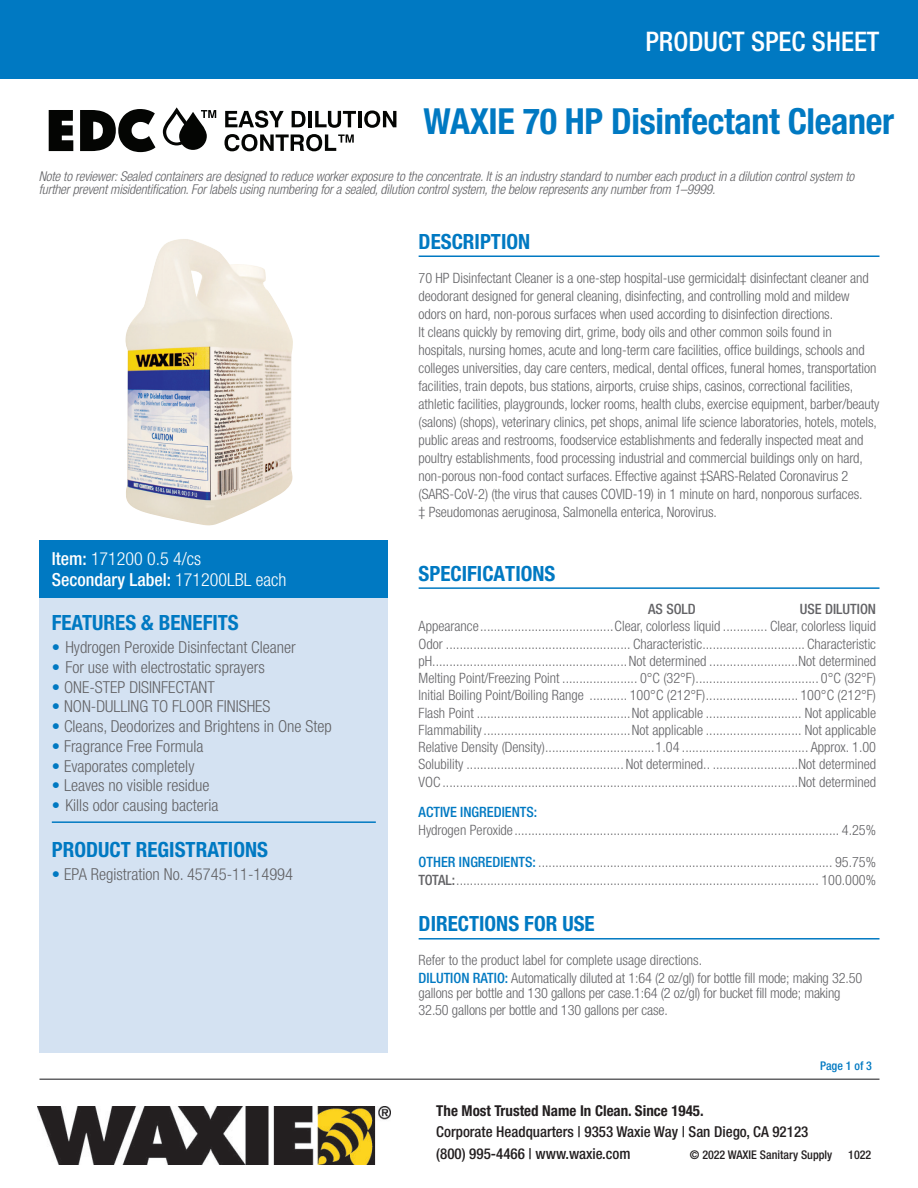
<style>
.page{position:relative;width:918px;height:1188px;background:#fff}
.page>*{position:absolute;margin:0;border:0;box-sizing:border-box;transform-origin:0 0}
.t1{font:700 condensed 36px "Helvetica Neue LT Std";letter-spacing:-.01em;color:#0079c2}
.t2{font:500 condensed 27px "Helvetica Neue LT Std";color:#fff}
.Header_1_-_Underline{font:700 condensed 21px "Helvetica Neue LT Std";color:#0079c2}
.Description{font:500 condensed 18px "Helvetica Neue LT Std";color:#fff}
.Description-2{font:300 condensed 18px "Helvetica Neue LT Std";color:#fff}
.t3{font:300 condensed 16.5px "Helvetica Neue LT Std";color:#636366}
.t4{font:500 condensed 15px/21.6px "Helvetica Neue LT Std";color:#231f20}
.t5{font:700 condensed 15px "Helvetica Neue LT Std";color:#231f20}
.Description-3{font:300 condensed 14.25px/18px "Helvetica Neue LT Std";letter-spacing:-.005em;color:#636366}
.Specs{font:300 condensed 14.25px/17.2px "Helvetica Neue LT Std";color:#636366}
.Specs-2{font:500 condensed 14.25px "Helvetica Neue LT Std";color:#636366}
.Description-4{font:italic 300 condensed 13.5px/13.5px "Helvetica Neue LT Std";letter-spacing:-.01em;color:#636366}
.t6{font:500 condensed 12px "Helvetica Neue LT Std";color:#231f20}
.t7{font:500 condensed 12px "Helvetica Neue LT Std";color:#0079c2}
.s1{font-weight:500}
.s2{font-weight:300}
.s3{color:#0079c2}
.s4{font-weight:500;color:#0079c2}
</style>
<div class="page">
<hr style="left:39px;top:1078px;width:840px;height:2px;background:#636366">
<div style="left:0;top:0;width:918px;height:79px;background:#0079c2"></div>
<img style="left:38px;top:1106px;width:352px;height:58px">
<div style="left:39px;top:541px;width:349px;height:512px;background:#d4e2f2"></div>
<hr style="left:419px;top:256px;width:460px;height:1px;background:#0079c2">
<hr style="left:419px;top:587px;width:460px;height:2px;background:#0079c2">
<hr style="left:419px;top:938px;width:460px;height:2px;background:#0079c2">
<hr style="left:52px;top:821px;width:324px;height:2px;background:#0079c2">
<div style="left:39px;top:541px;width:349px;height:57px;background:#0079c2"></div>
<img style="left:125px;top:239px;width:168px;height:287px">
<svg style="left:49px;top:110px;width:24px;height:41px"></svg>
<svg style="left:80px;top:109px;width:75px;height:43px"></svg>
<svg style="left:179px;top:112px;width:28px;height:38px"></svg>
<svg style="left:163px;top:107px;width:27px;height:38px"></svg>
<svg style="left:201px;top:110px;width:15px;height:8px"></svg>
<svg style="left:225px;top:110px;width:59px;height:18px"></svg>
<svg style="left:292px;top:111px;width:14px;height:16px"></svg>
<hr style="left:308px;top:111px;width:4px;height:16px;background:#040503">
<svg style="left:315px;top:111px;width:41px;height:17px"></svg>
<hr style="left:358px;top:111px;width:3px;height:16px;background:#040503">
<svg style="left:364px;top:111px;width:32px;height:17px"></svg>
<svg style="left:225px;top:134px;width:129px;height:17px"></svg>
<h2 class="t2" style="left:645px;top:25px;width:236px">PRODUCT SPEC SHEET</h2>
<p class="t1" style="left:424px;top:100px;width:472px">WAXIE 70 HP Disinfectant Cleaner</p>
<p class="Description-4" style="left:39px;top:169px;width:817px">Note to reviewer: Sealed containers are designed to reduce worker exposure to the concentrate. It is an industry standard to number each product in a dilution control system to further prevent misidentification. For labels using numbering for a sealed, dilution control system, the below represents any number from 1–9999.</p>
<p class="Description-2" style="left:52px;top:549px;width:151px"><span class="s1">Item:</span> 171200 0.5 4/cs</p>
<p class="Description" style="left:52px;top:569px;width:236px">Secondary Label: <span class="s2">171200LBL each</span></p>
<p class="Header_1_-_Underline" style="left:52px;top:610px;width:188px">FEATURES &amp; BENEFITS</p>
<p class="t3" style="left:52px;top:638px;width:246px"><span class="s3">•</span> Hydrogen Peroxide Disinfectant Cleaner</p>
<p class="t3" style="left:52px;top:658px;width:214px"><span class="s3">•</span> For use with electrostatic sprayers</p>
<p class="t3" style="left:52px;top:677px;width:165px"><span class="s3">•</span> ONE-STEP DISINFECTANT</p>
<p class="t3" style="left:52px;top:697px;width:220px"><span class="s3">•</span> NON-DULLING TO FLOOR FINISHES</p>
<p class="t3" style="left:52px;top:717px;width:281px"><span class="s3">•</span> Cleans, Deodorizes and Brightens in One Step</p>
<p class="t3" style="left:52px;top:737px;width:153px"><span class="s3">•</span> Fragrance Free Formula</p>
<p class="t3" style="left:52px;top:756px;width:144px"><span class="s3">•</span> Evaporates completely</p>
<p class="t3" style="left:52px;top:776px;width:159px"><span class="s3">•</span> Leaves no visible residue</p>
<p class="t3" style="left:52px;top:796px;width:168px"><span class="s3">•</span> Kills odor causing bacteria</p>
<p class="Header_1_-_Underline" style="left:52px;top:837px;width:218px">PRODUCT REGISTRATIONS</p>
<p class="t3" style="left:52px;top:865px;width:243px"><span class="s3">•</span> EPA Registration No. 45745-11-14994</p>
<p class="Header_1_-_Underline" style="left:419px;top:229px;width:113px">DESCRIPTION</p>
<p class="Description-3" style="left:419px;top:269px;width:452px">70 HP Disinfectant Cleaner is a one-step hospital-use germicidal‡ disinfectant cleaner and deodorant designed for general cleaning, disinfecting, and controlling mold and mildew odors on hard, non-porous surfaces when used according to disinfection directions.</p>
<p class="Description-3" style="left:419px;top:323px;width:462px">It cleans quickly by removing dirt, grime, body oils and other common soils found in hospitals, nursing homes, acute and long-term care facilities, office buildings, schools and colleges universities, day care centers, medical, dental offices, funeral homes, transportation facilities, train depots, bus stations, airports, cruise ships, casinos, correctional facilities, athletic facilities, playgrounds, locker rooms, health clubs, exercise equipment, barber/beauty (salons) (shops), veterinary clinics, pet shops, animal life science laboratories, hotels, motels, public areas and restrooms, foodservice establishments and federally inspected meat and poultry establishments, food processing industrial and commercial buildings only on hard, non-porous non-food contact surfaces. Effective against ‡SARS-Related Coronavirus 2 (SARS-CoV-2) (the virus that causes COVID-19) in 1 minute on hard, nonporous surfaces.<br>‡ Pseudomonas aeruginosa, Salmonella enterica, Norovirus.</p>
<p class="Header_1_-_Underline" style="left:419px;top:560px;width:138px">SPECIFICATIONS</p>
<p class="Specs-2" style="left:648px;top:601px;width:49px">AS SOLD</p>
<p class="Specs-2" style="left:800px;top:601px;width:78px">USE DILUTION</p>
<p class="Specs" style="left:419px;top:618px;width:459px">Appearance.......................................Clear, colorless liquid ............. Clear, colorless liquid<br>Odor ...................................................... Characteristic.............................. Characteristic</p>
<p class="Specs" style="left:419px;top:652px;width:459px">pH.........................................................Not determined ..........................Not determined</p>
<p class="Specs" style="left:419px;top:669px;width:459px">Melting Point/Freezing Point ...................... 0°C (32°F).................................... 0°C (32°F)</p>
<p class="Specs" style="left:419px;top:687px;width:459px">Initial Boiling Point/Boiling Range ........... 100°C (212°F)........................... 100°C (212°F)</p>
<p class="Specs" style="left:419px;top:704px;width:459px">Flash Point .............................................Not applicable ............................ Not applicable</p>
<p class="Specs" style="left:419px;top:721px;width:459px">Flammability...........................................Not applicable ............................ Not applicable</p>
<p class="Specs" style="left:419px;top:738px;width:459px">Relative Density (Density)................................1.04 ..................................... Approx. 1.00</p>
<p class="Specs" style="left:419px;top:756px;width:459px">Solubility ..............................................Not determined.. .........................Not determined<br>VOC ........................................................................................................Not determined</p>
<p class="Description-3" style="left:419px;top:803px;width:459px"><span class="s4">ACTIVE INGREDIENTS:<br></span>Hydrogen Peroxide............................................................................................... 4.25%</p>
<p class="Description-3" style="left:419px;top:853px;width:459px"><span class="s4">OTHER INGREDIENTS:</span> ...................................................................................... 95.75%<br><span class="s1">TOTAL:</span>.......................................................................................................... 100.000%</p>
<p class="Header_1_-_Underline" style="left:419px;top:911px;width:178px">DIRECTIONS FOR USE</p>
<p class="Description-3" style="left:419px;top:951px;width:285px">Refer to the product label for complete usage directions.</p>
<p class="Description-3" style="left:419px;top:969px;width:445px"><span class="s4">DILUTION RATIO:</span> Automatically diluted at 1:64 (2 oz/gl) for bottle fill mode; making 32.50</p>
<p class="Description-3" style="left:419px;top:984px;width:423px">gallons per bottle and 130 gallons per case.1:64 (2 oz/gl) for bucket fill mode; making</p>
<p class="Description-3" style="left:419px;top:1001px;width:251px">32.50 gallons per bottle and 130 gallons per case.</p>
<p class="t7" style="left:820px;top:1059px;width:53px">Page 1 of 3</p>
<p class="t5" style="left:436px;top:1102px;width:269px">The Most Trusted Name In Clean. Since 1945.</p>
<p class="t4" style="left:436px;top:1121px;width:374px">Corporate Headquarters | 9353 Waxie Way | San Diego, CA 92123 (800) 995-4466 | www.waxie.com</p>
<p class="t6" style="left:690px;top:1147px;width:144px">© 2022 WAXIE Sanitary Supply</p>
<p class="t6" style="left:848px;top:1147px;width:25px">1022</p>
</div>
